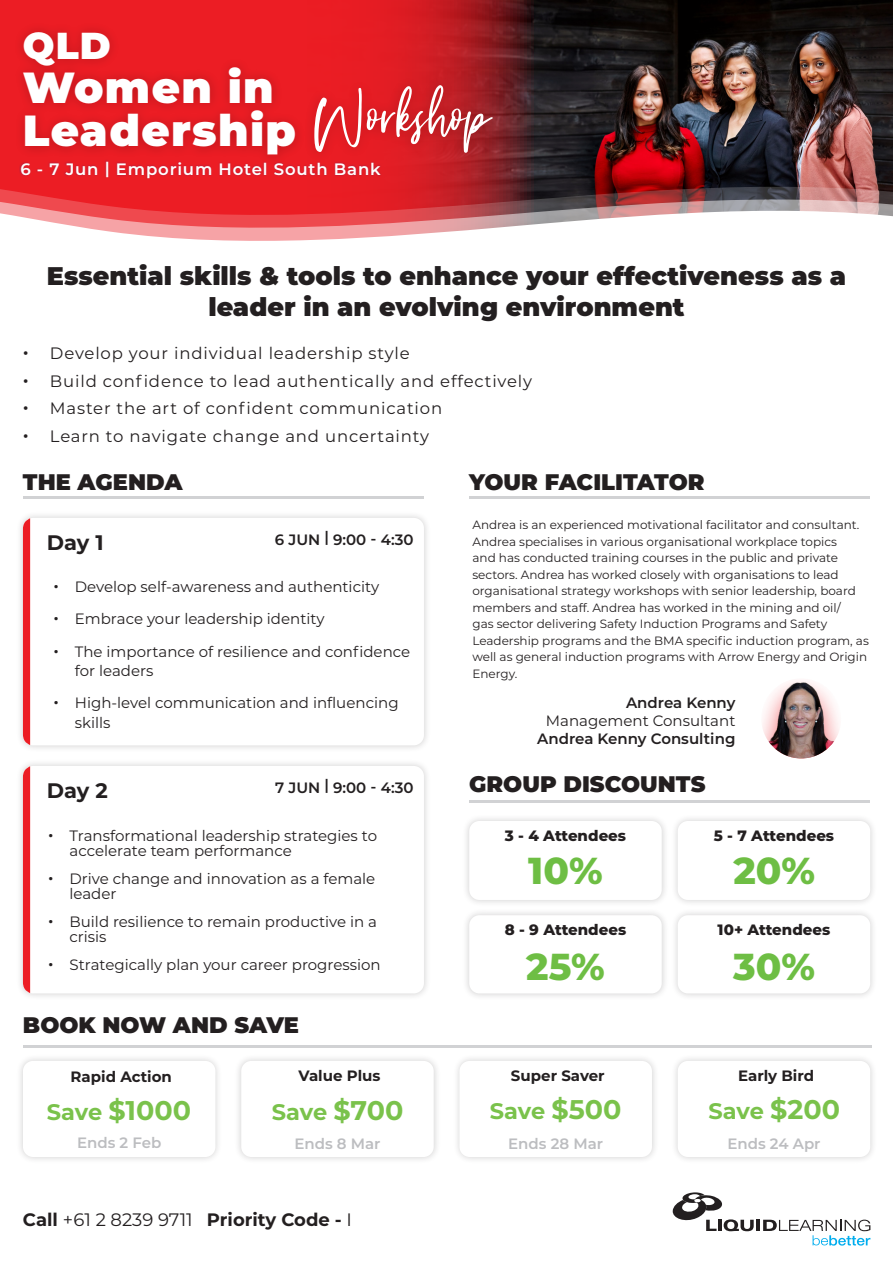
<style>
.page{position:relative;width:893px;height:1263px;background:#fff}
.page>*{position:absolute;margin:0;border:0;box-sizing:border-box;transform-origin:0 0}
.t1{font:79.5px "Friday Vibes";color:#fff}
.t2{font:900 43.5px "Montserrat";letter-spacing:.03em;color:#fff}
.t3{font:800 37.5px "Montserrat";color:#6ebe44}
.t4{font:900 37.5px "Montserrat";color:#fff}
.WorkshopHeading{font:700 27px "Montserrat";color:#7ac24b}
.t5{font:900 25.5px/30.6px "Montserrat";color:#231f20;text-align:center}
.t6{font:900 22.5px "Montserrat";color:#231f20}
.WorkshopHeading-2{font:700 22.5px "Montserrat";letter-spacing:-.01em;color:#7ac24b}
.t7{font:700 21px "Montserrat";letter-spacing:-.005em;color:#231f20}
.t8{font:700 18px "Montserrat";color:#231f20}
.t9{font:16.5px "Montserrat";letter-spacing:.05em;color:#231f20}
.t10{font:600 16.5px "Montserrat";letter-spacing:.05em;color:#fff}
.t11{font:15px/15px "Montserrat";color:#231f20}
.t12{font:600 15px "Montserrat";color:#231f20}
.t13{font:800 15px "Montserrat";color:#231f20}
.WorkshopHeading-3{font:700 15px "Montserrat";color:#231f20}
.WorkshopHeading-4{font:600 15px "Montserrat";color:#bcbdc0}
.t14{font:12px/16.5px "Montserrat";color:#231f20}
.s1{font-family:"Helvetica"}
.s2{font-size:22.5px}
.s3{font-size:27px}
.s4{font-weight:400}
</style>
<div class="page">
<hr style="left:469px;top:799px;width:401px;height:3px;background:#d1d2d4">
<div style="left:462px;top:814px;width:207px;height:93px;background:#231f20;opacity:.21"></div>
<div style="left:469px;top:821px;width:193px;height:79px;background:#fff;border-radius:10px"></div>
<div style="left:671px;top:814px;width:207px;height:93px;background:#231f20;opacity:.21"></div>
<div style="left:678px;top:821px;width:192px;height:79px;background:#fff;border-radius:10px"></div>
<div style="left:462px;top:908px;width:207px;height:92px;background:#f4f4f4"></div>
<div style="left:469px;top:915px;width:193px;height:78px;background:#fff;border-radius:10px"></div>
<div style="left:671px;top:908px;width:207px;height:92px;background:#231f20;opacity:.21"></div>
<div style="left:678px;top:915px;width:192px;height:78px;background:#fff;border-radius:10px"></div>
<div style="left:16px;top:759px;width:415px;height:242px;background:#f5f5f5"></div>
<div style="left:23px;top:766px;width:401px;height:227px;background:#fff;border-radius:10px"></div>
<div style="left:23px;top:766px;width:7px;height:227px;background:#ec1d24"></div>
<div style="left:16px;top:511px;width:415px;height:242px;background:#f5f5f5"></div>
<div style="left:23px;top:518px;width:401px;height:227px;background:#fff;border-radius:10px"></div>
<div style="left:23px;top:518px;width:7px;height:227px;background:#ec1d24"></div>
<hr style="left:23px;top:496px;width:401px;height:3px;background:#d1d2d4">
<hr style="left:469px;top:496px;width:401px;height:3px;background:#d1d2d4">
<div style="left:0;top:0;width:893px;height:247px;background:#ec1d24"></div>
<img style="left:387px;top:0;width:506px;height:174px">
<svg style="left:391px;top:174px;width:502px;height:13px"></svg>
<svg style="left:0;top:187px;width:893px;height:10px"></svg>
<svg style="left:0;top:197px;width:893px;height:50px"></svg>
<div style="left:19px;top:159px;width:363px;height:21px;background:#34277a;opacity:.3"></div>
<div style="left:13px;top:21px;width:293px;height:145px;background:#000;opacity:.2"></div>
<div style="left:302px;top:74px;width:201px;height:90px;background:#000;opacity:.2"></div>
<div style="left:16px;top:1054px;width:207px;height:110px;background:#231f20;opacity:.21"></div>
<div style="left:23px;top:1061px;width:192px;height:96px;background:#fff;border-radius:10px"></div>
<div style="left:453px;top:1054px;width:206px;height:110px;background:#231f20;opacity:.21"></div>
<div style="left:459px;top:1061px;width:193px;height:96px;background:#fff;border-radius:10px"></div>
<div style="left:234px;top:1054px;width:207px;height:110px;background:#231f20;opacity:.21"></div>
<div style="left:241px;top:1061px;width:193px;height:96px;background:#fff;border-radius:10px"></div>
<div style="left:671px;top:1054px;width:207px;height:110px;background:#f7f7f7"></div>
<div style="left:678px;top:1061px;width:192px;height:96px;background:#fff;border-radius:10px"></div>
<hr style="left:23px;top:1045px;width:848px;height:3px;background:#d1d2d4">
<svg style="left:672px;top:1192px;width:198px;height:53px"></svg>
<img style="left:761px;top:678px;width:80px;height:80px;border-radius:40px">
<p class="t4" style="left:23px;top:18px;width:90px">QLD</p>
<p class="t2" style="left:23px;top:55px;width:253px">Women in</p>
<p class="t2" style="left:23px;top:98px;width:275px">Leadership</p>
<p class="t1" style="left:315px;top:69px;width:178px">Workshop</p>
<p class="t10" style="left:20px;top:157px;width:362px">6 - 7 Jun | Emporium Hotel South Bank</p>
<p class="t5" style="left:47px;top:259px;width:801px">Essential skills &amp; tools to enhance your effectiveness as a leader in an evolving environment</p>
<p class="t9" style="left:23px;top:342px;width:388px"><span class="s1">•</span> Develop your individual leadership style</p>
<p class="t9" style="left:23px;top:369px;width:511px"><span class="s1">•</span> Build confidence to lead authentically and effectively</p>
<p class="t9" style="left:23px;top:397px;width:421px"><span class="s1">•</span> Master the art of confident communication</p>
<p class="t9" style="left:23px;top:425px;width:408px"><span class="s1">•</span> Learn to navigate change and uncertainty</p>
<p class="t6" style="left:23px;top:465px;width:161px">THE AGENDA</p>
<p class="t6" style="left:469px;top:465px;width:237px">YOUR FACILITATOR</p>
<p class="t7" style="left:47px;top:528px;width:58px">Day 1</p>
<p class="t12" style="left:275px;top:529px;width:140px">6 JUN | 9:00 - 4:30</p>
<p class="t11" style="left:54px;top:579px;width:327px"><span class="s1">•</span> Develop self-awareness and authenticity</p>
<p class="t11" style="left:54px;top:611px;width:272px"><span class="s1">•</span> Embrace your leadership identity</p>
<p class="t11" style="left:75px;top:641px;width:337px;line-height:19.5px;text-indent:-21px"><span class="s1">•</span> The importance of resilience and confidence for leaders</p>
<p class="t11" style="left:75px;top:693px;width:325px;line-height:19.5px;text-indent:-21px"><span class="s1">•</span> High-level communication and influencing skills</p>
<p class="t7" style="left:47px;top:776px;width:62px">Day 2</p>
<p class="t12" style="left:275px;top:776px;width:140px">7 JUN | 9:00 - 4:30</p>
<p class="t11" style="left:70px;top:828px;width:309px;text-indent:-21px"><span class="s1">•</span> Transformational leadership strategies to accelerate team performance</p>
<p class="t11" style="left:70px;top:871px;width:307px;text-indent:-21px"><span class="s1">•</span> Drive change and innovation as a female leader</p>
<p class="t11" style="left:70px;top:913px;width:309px;text-indent:-21px"><span class="s1">•</span> Build resilience to remain productive in a crisis</p>
<p class="t11" style="left:48px;top:956px;width:334px"><span class="s1">•</span> Strategically plan your career progression</p>
<p class="t6" style="left:23px;top:1008px;width:278px">BOOK NOW AND SAVE</p>
<p class="WorkshopHeading-3" style="left:71px;top:1066px;width:103px">Rapid Action</p>
<p class="WorkshopHeading" style="left:47px;top:1091px;width:146px"><span class="s2">Save</span> $1000</p>
<p class="WorkshopHeading-3" style="left:299px;top:1064px;width:83px">Value Plus</p>
<p class="WorkshopHeading-2" style="left:272px;top:1095px;width:133px">Save <span class="s3">$700</span></p>
<p class="t14" style="left:472px;top:516px;width:398px">Andrea is an experienced motivational facilitator and consultant.<br>Andrea specialises in various organisational workplace topics<br>and has conducted training courses in the public and private sectors. Andrea has worked closely with organisations to lead organisational strategy workshops with senior leadership, board members and staff. Andrea has worked in the mining and oil/<br>gas sector delivering Safety Induction Programs and Safety Leadership programs and the BMA specific induction program, as well as general induction programs with Arrow Energy and Origin Energy.</p>
<p class="t12" style="left:626px;top:692px;width:111px">Andrea Kenny</p>
<p class="t11" style="left:546px;top:712px;width:191px">Management Consultant</p>
<p class="t12" style="left:537px;top:728px;width:200px">Andrea Kenny Consulting</p>
<p class="t6" style="left:469px;top:767px;width:238px">GROUP DISCOUNTS</p>
<p class="t13" style="left:505px;top:824px;width:123px">3 - 4 Attendees</p>
<p class="t13" style="left:714px;top:824px;width:122px">5 - 7 Attendees</p>
<p class="t3" style="left:528px;top:843px;width:76px">10%</p>
<p class="t3" style="left:733px;top:843px;width:83px">20%</p>
<p class="t13" style="left:505px;top:919px;width:123px">8 - 9 Attendees</p>
<p class="t13" style="left:718px;top:919px;width:114px">10+ Attendees</p>
<p class="t3" style="left:526px;top:939px;width:80px">25%</p>
<p class="t3" style="left:733px;top:939px;width:83px">30%</p>
<p class="WorkshopHeading-3" style="left:511px;top:1064px;width:95px">Super Saver</p>
<p class="WorkshopHeading-2" style="left:490px;top:1095px;width:133px">Save <span class="s3">$500</span></p>
<p class="WorkshopHeading-3" style="left:738px;top:1064px;width:78px">Early Bird</p>
<p class="WorkshopHeading-2" style="left:709px;top:1095px;width:133px">Save <span class="s3">$200</span></p>
<p class="WorkshopHeading-4" style="left:77px;top:1132px;width:86px">Ends 2 Feb</p>
<p class="WorkshopHeading-4" style="left:294px;top:1133px;width:88px">Ends 8 Mar</p>
<p class="WorkshopHeading-4" style="left:508px;top:1133px;width:96px">Ends 28 Mar</p>
<p class="WorkshopHeading-4" style="left:727px;top:1133px;width:95px">Ends 24 Apr</p>
<p class="t8" style="left:23px;top:1206px;width:331px">Call <span class="s4">+61 2 8239 9711</span> Priority Code - <span class="s4">I</span></p>
</div>
